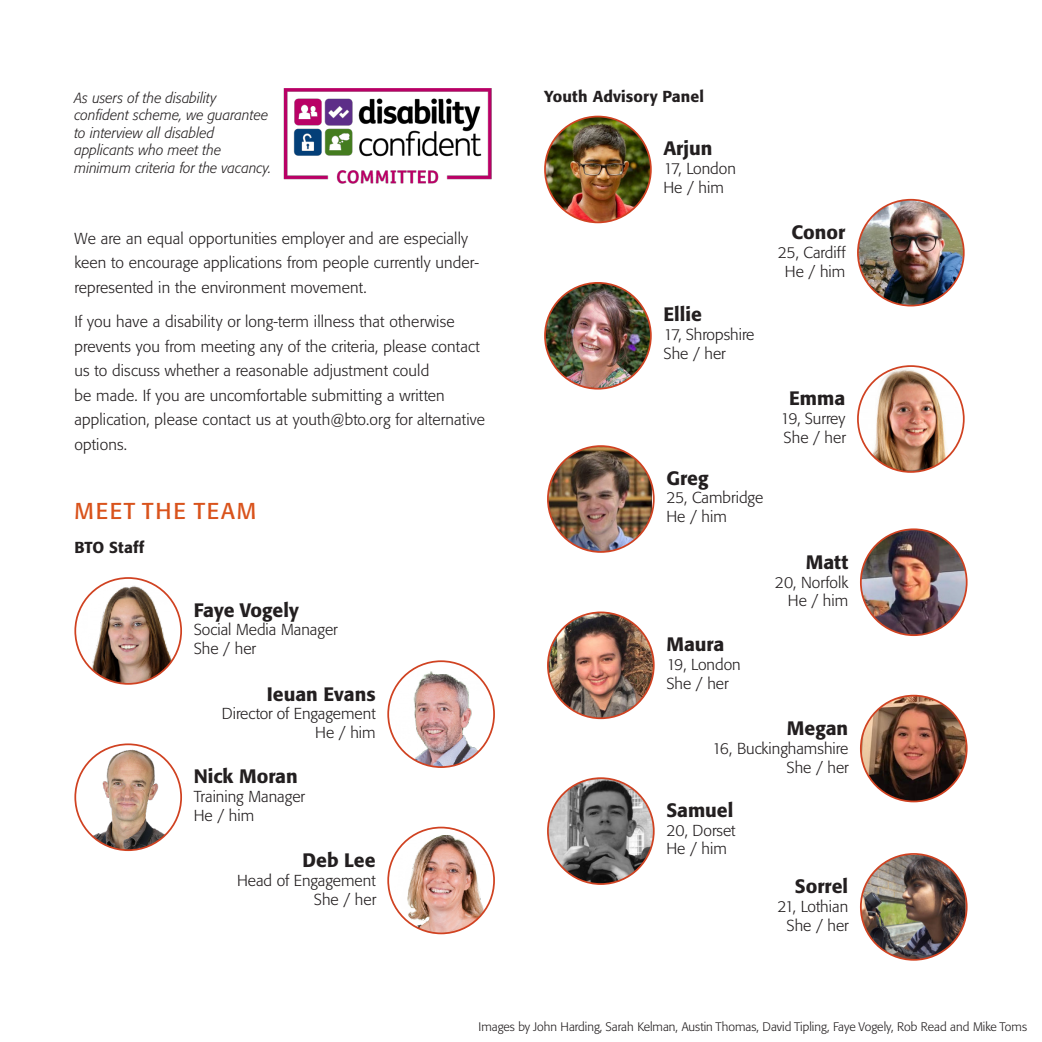
<style>
.page{position:relative;width:1042px;height:1042px;background:#fff}
.page>*{position:absolute;margin:0;border:0;box-sizing:border-box;transform-origin:0 0}
.BTO_News-Body{font:22.75px "Formata BQ";letter-spacing:.08em;color:#d9531c}
.t1{font:500 19.25px "Formata BQ";color:#231f20}
.BTO_News-Body-2{font:300 15.75px/24.5px "Formata BQ";letter-spacing:.01em;color:#231f20}
.BTO_News-Body-3{font:500 15.75px "Formata BQ";letter-spacing:.01em;color:#231f20}
.BTO_News-Body-4{font:italic 300 14.53px/17.5px "Formata BQ";letter-spacing:.01em;color:#231f20;scale:.95 1}
.t2{font:300 12.25px "Formata BQ";color:#231f20}
</style>
<div class="page">
<img style="left:284px;top:89px;width:207px;height:95px">
<img style="left:75px;top:578px;width:106px;height:106px;border-radius:53px">
<div style="left:74px;top:577px;width:108px;height:108px;border:2px solid #d04221;border-radius:50%"></div>
<img style="left:75px;top:744px;width:106px;height:106px;border-radius:53px">
<div style="left:74px;top:743px;width:108px;height:108px;border:2px solid #d04221;border-radius:50%"></div>
<img style="left:389px;top:662px;width:105px;height:105px">
<div style="left:387px;top:660px;width:108px;height:108px;border:2px solid #d04221;border-radius:50%"></div>
<img style="left:390px;top:829px;width:104px;height:104px">
<div style="left:387px;top:826px;width:108px;height:108px;border:2px solid #d04221;border-radius:50%"></div>
<img style="left:545px;top:117px;width:106px;height:105px">
<div style="left:544px;top:116px;width:108px;height:107px;border:2px solid #d04221;border-radius:50%"></div>
<img style="left:545px;top:283px;width:106px;height:106px;border-radius:53px">
<div style="left:544px;top:282px;width:108px;height:107px;border:2px solid #d04221;border-radius:50%"></div>
<img style="left:858px;top:200px;width:106px;height:106px;border-radius:53px">
<div style="left:857px;top:199px;width:107px;height:107px;border:2px solid #d04221;border-radius:50%"></div>
<img style="left:860px;top:366px;width:102px;height:105px">
<div style="left:857px;top:365px;width:107px;height:108px;border:2px solid #d04221;border-radius:50%"></div>
<img style="left:548px;top:446px;width:104px;height:106px">
<div style="left:547px;top:445px;width:107px;height:108px;border:2px solid #d04221;border-radius:50%"></div>
<img style="left:548px;top:612px;width:106px;height:106px;border-radius:53px">
<div style="left:547px;top:611px;width:107px;height:108px;border:2px solid #d04221;border-radius:50%"></div>
<img style="left:861px;top:529px;width:105px;height:106px;border-radius:53px">
<div style="left:860px;top:528px;width:107px;height:108px;border:2px solid #d04221;border-radius:50%"></div>
<img style="left:861px;top:695px;width:105px;height:106px;border-radius:53px">
<div style="left:860px;top:695px;width:107px;height:107px;border:2px solid #d04221;border-radius:50%"></div>
<img style="left:548px;top:778px;width:106px;height:106px;border-radius:53px">
<div style="left:547px;top:777px;width:107px;height:108px;border:2px solid #d04221;border-radius:50%"></div>
<img style="left:861px;top:855px;width:104px;height:105px">
<div style="left:860px;top:853px;width:107px;height:107px;border:2px solid #d04221;border-radius:50%"></div>
<p class="BTO_News-Body-4" style="left:74px;top:89px;width:151px">As users of the disability</p>
<p class="BTO_News-Body-3" style="left:544px;top:87px;width:162px">Youth Advisory Panel</p>
<p class="BTO_News-Body-4" style="left:74px;top:107px;width:209px">confident scheme, we guarantee to interview all disabled applicants who meet the minimum criteria for the vacancy.</p>
<p class="t1" style="left:663px;top:136px;width:50px">Arjun</p>
<p class="BTO_News-Body-2" style="left:663px;top:156px;width:74px">17, London</p>
<p class="BTO_News-Body-2" style="left:663px;top:175px;width:62px">He / him</p>
<p class="BTO_News-Body-2" style="left:74px;top:226px;width:406px">We are an equal opportunities employer and are especially keen to encourage applications from people currently under&shy;represented in the environment movement.</p>
<p class="BTO_News-Body-2" style="left:74px;top:310px;width:412px">If you have a disability or long-term illness that otherwise prevents you from meeting any of the criteria, please contact us to discuss whether a reasonable adjustment could<br>be made. If you are uncomfortable submitting a written application, please contact us at youth@bto.org for alternative options.</p>
<p class="t1" style="left:663px;top:303px;width:40px">Ellie</p>
<p class="BTO_News-Body-2" style="left:663px;top:323px;width:93px">17, Shropshire</p>
<p class="BTO_News-Body-2" style="left:663px;top:341px;width:64px">She / her</p>
<p class="t1" style="left:791px;top:220px;width:55px">Conor</p>
<p class="BTO_News-Body-2" style="left:778px;top:240px;width:69px">25, Cardiff</p>
<p class="BTO_News-Body-2" style="left:785px;top:259px;width:62px">He / him</p>
<p class="t1" style="left:789px;top:387px;width:58px">Emma</p>
<p class="BTO_News-Body-2" style="left:780px;top:407px;width:66px">19, Surrey</p>
<p class="BTO_News-Body-2" style="left:783px;top:425px;width:64px">She / her</p>
<p class="BTO_News-Body" style="left:74px;top:497px;width:183px">MEET THE TEAM</p>
<p class="BTO_News-Body-3" style="left:74px;top:538px;width:72px">BTO Staff</p>
<p class="t1" style="left:194px;top:598px;width:106px">Faye Vogely</p>
<p class="BTO_News-Body-2" style="left:194px;top:618px;width:146px">Social Media Manager</p>
<p class="BTO_News-Body-2" style="left:194px;top:637px;width:64px">She / her</p>
<p class="t1" style="left:267px;top:682px;width:110px">Ieuan Evans</p>
<p class="BTO_News-Body-2" style="left:222px;top:702px;width:155px">Director of Engagement</p>
<p class="BTO_News-Body-2" style="left:315px;top:721px;width:62px">He / him</p>
<p class="t1" style="left:194px;top:764px;width:105px">Nick Moran</p>
<p class="BTO_News-Body-2" style="left:194px;top:784px;width:113px">Training Manager</p>
<p class="BTO_News-Body-2" style="left:194px;top:803px;width:62px">He / him</p>
<p class="t1" style="left:303px;top:848px;width:74px">Deb Lee</p>
<p class="BTO_News-Body-2" style="left:237px;top:868px;width:140px">Head of Engagement</p>
<p class="BTO_News-Body-2" style="left:314px;top:887px;width:64px">She / her</p>
<p class="t1" style="left:666px;top:466px;width:44px">Greg</p>
<p class="BTO_News-Body-2" style="left:666px;top:486px;width:98px">25, Cambridge</p>
<p class="BTO_News-Body-2" style="left:666px;top:505px;width:62px">He / him</p>
<p class="t1" style="left:666px;top:632px;width:59px">Maura</p>
<p class="BTO_News-Body-2" style="left:666px;top:652px;width:76px">19, London</p>
<p class="BTO_News-Body-2" style="left:666px;top:671px;width:64px">She / her</p>
<p class="t1" style="left:806px;top:550px;width:44px">Matt</p>
<p class="BTO_News-Body-2" style="left:775px;top:570px;width:75px">20, Norfolk</p>
<p class="BTO_News-Body-2" style="left:788px;top:589px;width:62px">He / him</p>
<p class="t1" style="left:787px;top:716px;width:63px">Megan</p>
<p class="BTO_News-Body-2" style="left:712px;top:736px;width:138px">16, Buckinghamshire</p>
<p class="BTO_News-Body-2" style="left:786px;top:755px;width:64px">She / her</p>
<p class="t1" style="left:666px;top:798px;width:68px">Samuel</p>
<p class="BTO_News-Body-2" style="left:666px;top:818px;width:70px">20, Dorset</p>
<p class="BTO_News-Body-2" style="left:666px;top:837px;width:62px">He / him</p>
<p class="t1" style="left:795px;top:874px;width:55px">Sorrel</p>
<p class="BTO_News-Body-2" style="left:777px;top:894px;width:72px">21, Lothian</p>
<p class="BTO_News-Body-2" style="left:786px;top:913px;width:64px">She / her</p>
<p class="t2" style="left:478px;top:1019px;width:550px">Images by John Harding, Sarah Kelman, Austin Thomas, David Tipling, Faye Vogely, Rob Read and Mike Toms</p>
</div>
